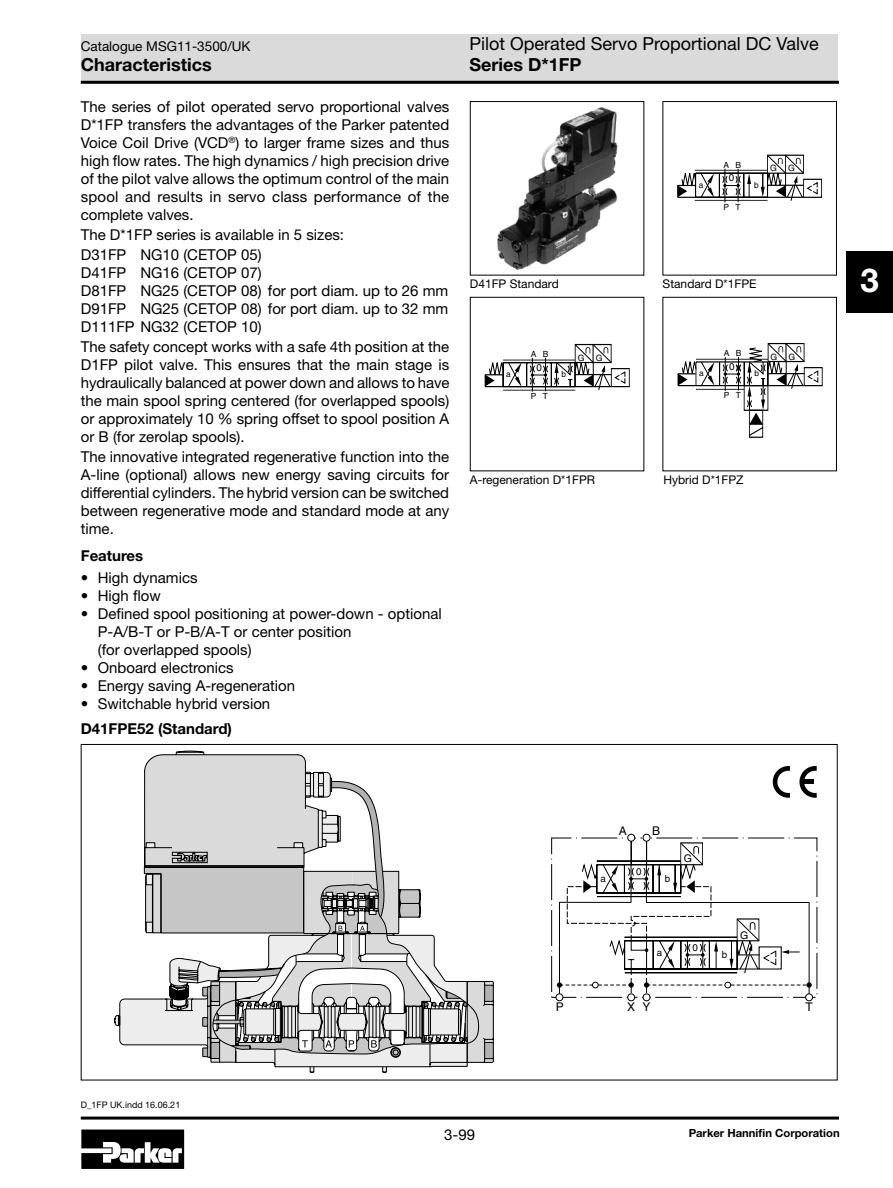
<style>
.page{position:relative;width:893px;height:1188px;background:#fff}
.page>*{position:absolute;margin:0;border:0;box-sizing:border-box;transform-origin:0 0}
.t1{font:700 33px "Helvetica Neue LT Std";color:#fff}
.t2{font:18px "Helvetica Neue LT Std";color:#000}
.t3{font:700 18px "Helvetica Neue LT Std";color:#000}
.Helv_10P{font:15px/18px "Helvetica Neue LT Std";color:#000;text-align:justify}
.Helv_10P-2{font:700 15px "Helvetica Neue LT Std";color:#000}
.t4{font:13.5px "Helvetica Neue LT Std";color:#000}
.Helv_10P-3{font:12px "Helvetica Neue LT Std";color:#000}
.t5{font:12px "Helvetica";color:#000}
.t6{font:700 11.25px "Helvetica Neue LT Std";color:#000}
.t7{font:10.5px "Helvetica";color:#000}
.t8{font:9.75px "Helvetica";color:#000}
.t9{font:9px "Helvetica Neue LT Std";color:#000}
.t10{font:8.7px "Helvetica";color:#000}
.t11{font:8.4px "Helvetica";color:#000}
.t12{font:8.25px "Helvetica";color:#000}
</style>
<div class="page">
<div style="left:81px;top:34px;width:757px;height:48px;background:#dadada"></div>
<div style="left:846px;top:251px;width:47px;height:62px;background:#000"></div>
<hr style="left:81px;top:1117px;width:758px;height:3px;background:#000">
<hr style="left:81px;top:81px;width:758px;height:3px;background:#000">
<svg style="left:81px;top:1130px;width:103px;height:39px"></svg>
<svg style="left:799px;top:766px;width:18px;height:32px"></svg>
<svg style="left:773px;top:766px;width:17px;height:32px"></svg>
<div style="left:803px;top:179px;width:19px;height:19px;border:1px solid #000"></div>
<svg style="left:677px;top:154px;width:144px;height:48px"></svg>
<div style="left:662px;top:101px;width:175px;height:175px;border:1px solid #000"></div>
<svg style="left:677px;top:343px;width:144px;height:95px"></svg>
<div style="left:662px;top:297px;width:175px;height:174px;border:1px solid #000"></div>
<svg style="left:485px;top:344px;width:143px;height:48px"></svg>
<div style="left:470px;top:297px;width:174px;height:174px;border:1px solid #000"></div>
<svg style="left:551px;top:833px;width:267px;height:169px"></svg>
<svg style="left:114px;top:750px;width:380px;height:323px"></svg>
<img style="left:497px;top:107px;width:121px;height:163px">
<div style="left:470px;top:101px;width:174px;height:175px;border:1px solid #000"></div>
<p class="t4" style="left:81px;top:38px;width:171px">Catalogue MSG11-3500/UK</p>
<p class="t3" style="left:81px;top:54px;width:132px">Characteristics</p>
<p class="Helv_10P" style="left:81px;top:97px;width:370px">The series of pilot operated servo proportional valves D*1FP transfers the advantages of the Parker patented Voice Coil Drive (VCD<sup>®</sup>) to larger frame sizes and thus high flow rates. The high dynamics / high precision drive of the pilot valve allows the optimum control of the main spool and results in servo class performance of the complete valves.</p>
<p class="Helv_10P" style="left:81px;top:225px;width:265px">The D*1FP series is available in 5 sizes:</p>
<p class="Helv_10P" style="left:81px;top:246px;width:182px">D31FP NG10 (CETOP 05)</p>
<p class="Helv_10P" style="left:81px;top:264px;width:182px">D41FP NG16 (CETOP 07)</p>
<p class="Helv_10P" style="left:81px;top:282px;width:369px">D81FP NG25 (CETOP 08) for port diam. up to 26 mm</p>
<p class="Helv_10P" style="left:81px;top:300px;width:369px">D91FP NG25 (CETOP 08) for port diam. up to 32 mm</p>
<p class="Helv_10P" style="left:81px;top:318px;width:182px">D111FP NG32 (CETOP 10)</p>
<p class="Helv_10P" style="left:81px;top:338px;width:370px">The safety concept works with a safe 4th position at the D1FP pilot valve. This ensures that the main stage is hydraulically balanced at power down and allows to have the main spool spring centered (for overlapped spools) or approximately 10 % spring offset to spool position A or B (for zerolap spools).</p>
<p class="Helv_10P" style="left:81px;top:448px;width:370px">The innovative integrated regenerative function into the A-line (optional) allows new energy saving circuits for differential cylinders. The hybrid version can be switched between regenerative mode and standard mode at any time.</p>
<p class="Helv_10P-2" style="left:81px;top:546px;width:64px">Features</p>
<p class="Helv_10P" style="left:81px;top:569px;width:118px">• High dynamics</p>
<p class="Helv_10P" style="left:81px;top:587px;width:82px">• High flow</p>
<p class="Helv_10P" style="left:98px;top:605px;width:345px;text-align:left;text-indent:-17px">• Defined spool positioning at power-down - optional<br>P-A/B-T or P-B/A-T or center position<br>(for overlapped spools)</p>
<p class="Helv_10P" style="left:81px;top:659px;width:154px">• Onboard electronics</p>
<p class="Helv_10P" style="left:81px;top:677px;width:216px">• Energy saving A-regeneration</p>
<p class="Helv_10P" style="left:81px;top:695px;width:191px">• Switchable hybrid version</p>
<p class="Helv_10P-2" style="left:81px;top:719px;width:153px">D41FPE52 (Standard)</p>
<p class="t2" style="left:469px;top:32px;width:351px">Pilot Operated Servo Proportional DC Valve</p>
<p class="t3" style="left:469px;top:54px;width:114px">Series D*1FP</p>
<p class="t11" style="left:723px;top:160px;width:19px">A B</p>
<p class="t11" style="left:723px;top:202px;width:19px">P T</p>
<p class="t8" style="left:729px;top:172px;width:7px">0</p>
<p class="t11" style="left:699px;top:180px;width:6px">a</p>
<p class="t11" style="left:754px;top:180px;width:6px">b</p>
<p class="t10" style="left:770px;top:163px;width:8px">G</p>
<p class="t10" style="left:788px;top:163px;width:8px">G</p>
<p class="Helv_10P-3" style="left:470px;top:276px;width:90px">D41FP Standard</p>
<p class="Helv_10P-3" style="left:663px;top:276px;width:95px">Standard D*1FPE</p>
<p class="t11" style="left:531px;top:349px;width:19px">A B</p>
<p class="t11" style="left:531px;top:391px;width:19px">P T</p>
<p class="t8" style="left:536px;top:362px;width:7px">0</p>
<p class="t11" style="left:506px;top:369px;width:6px">a</p>
<p class="t11" style="left:561px;top:369px;width:6px">b</p>
<p class="t10" style="left:578px;top:353px;width:8px">G</p>
<p class="t10" style="left:596px;top:353px;width:8px">G</p>
<p class="t11" style="left:724px;top:348px;width:19px">A B</p>
<p class="t11" style="left:724px;top:391px;width:19px">P T</p>
<p class="t8" style="left:729px;top:361px;width:7px">0</p>
<p class="t12" style="left:699px;top:369px;width:6px">a</p>
<p class="t12" style="left:754px;top:369px;width:6px">b</p>
<p class="t10" style="left:771px;top:352px;width:8px">G</p>
<p class="t10" style="left:789px;top:352px;width:8px">G</p>
<p class="Helv_10P-3" style="left:470px;top:473px;width:127px">A-regeneration D*1FPR</p>
<p class="Helv_10P-3" style="left:663px;top:473px;width:82px">Hybrid D*1FPZ</p>
<h1 class="t1" style="left:860px;top:259px;width:20px">3</h1>
<p class="t9" style="left:81px;top:1099px;width:101px">D_1FP UK.indd 16.06.21</p>
<p class="Helv_10P" style="left:444px;top:1125px;width:32px">3-99</p>
<p class="t8" style="left:601px;top:873px;width:7px">a</p>
<p class="t5" style="left:619px;top:824px;width:10px">A</p>
<p class="t5" style="left:652px;top:824px;width:10px">B</p>
<p class="t8" style="left:636px;top:866px;width:7px">0</p>
<p class="t8" style="left:665px;top:873px;width:7px">b</p>
<p class="t7" style="left:684px;top:853px;width:10px">G</p>
<p class="t8" style="left:657px;top:947px;width:7px">a</p>
<p class="t8" style="left:692px;top:942px;width:7px">0</p>
<p class="t8" style="left:722px;top:949px;width:7px">b</p>
<p class="t7" style="left:740px;top:929px;width:10px">G</p>
<p class="t5" style="left:556px;top:1000px;width:10px">P</p>
<p class="t5" style="left:627px;top:1000px;width:25px">X Y</p>
<p class="t5" style="left:805px;top:1000px;width:9px">T</p>
<p class="t6" style="left:689px;top:1126px;width:153px">Parker Hannifin Corporation</p>
</div>
